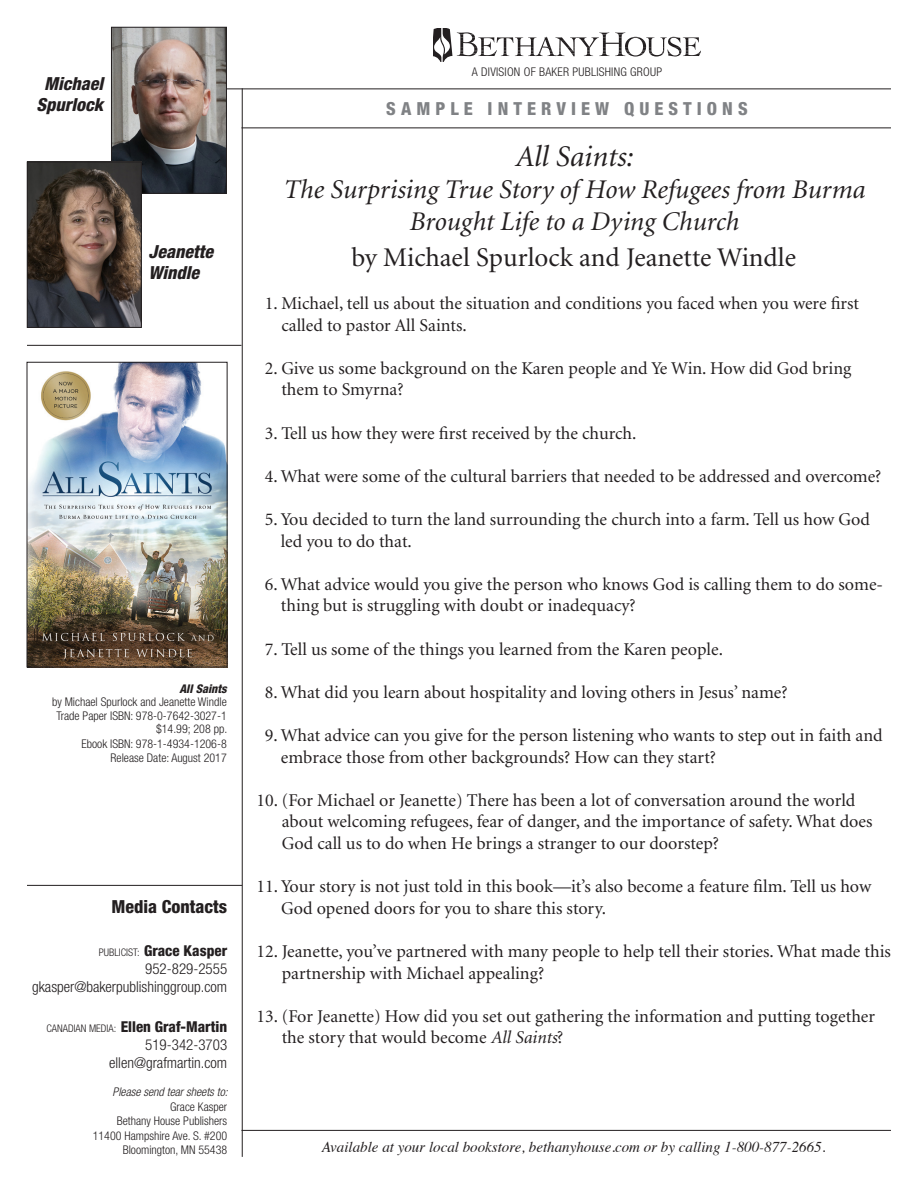
<style>
.page{position:relative;width:918px;height:1188px;background:#fff}
.page>*{position:absolute;margin:0;border:0;box-sizing:border-box;transform-origin:0 0}
.Head_2{font:italic 30px "Minion";color:#231f20}
.Head_2-2{font:italic 27px/32.4px "Minion";color:#231f20;text-align:center}
.Head_2-3{font:27px "Minion";color:#231f20}
.Body_text{font:18px/21.6px "Minion";color:#231f20}
.Book_Title{font:italic 800 condensed 18px/21px "Helvetica Neue";color:#231f20;text-align:center}
.t1{font:800 condensed 18px "Helvetica Neue";letter-spacing:.28em;color:#808285}
.t2{font:800 condensed 18px "Helvetica Neue";color:#231f20}
.t3{font:300 condensed 15px "Helvetica Neue";color:#231f20}
.t4{font:italic 15px "Times";color:#231f20}
.t5{font:800 condensed 15px "Helvetica Neue";color:#231f20}
.Book_ID{font:300 condensed 12px "Helvetica Neue";color:#231f20}
.Book_ID-2{font:300 condensed 12px "Helvetica Neue";letter-spacing:.02em;color:#231f20}
.t6{font:italic 300 condensed 12px "Helvetica Neue";color:#231f20}
.Book_Title-2{font:italic 800 condensed 12px "Helvetica Neue";color:#231f20}
.t7{font:5.55px "Cochin";letter-spacing:-.04em;color:#231f20}
.s1{font-weight:300;font-size:10.5px}
.s2{font-style:italic}
</style>
<div class="page">
<svg style="left:434px;top:28px;width:266px;height:34px"></svg>
<img style="left:29px;top:364px;width:196px;height:301px">
<div style="left:27px;top:362px;width:200px;height:305px;border:1px solid #231f20"></div>
<hr style="left:241px;top:1130px;width:650px;height:1px;background:#231f20">
<hr style="left:27px;top:345px;width:215px;height:1px;background:#231f20">
<hr style="left:242px;top:88px;width:1px;height:1069px;background:#231f20">
<hr style="left:241px;top:128px;width:650px;height:1px;background:#231f20">
<hr style="left:227px;top:89px;width:664px;height:1px;background:#231f20">
<hr style="left:27px;top:885px;width:215px;height:1px;background:#231f20">
<img style="left:113px;top:29px;width:112px;height:162px">
<div style="left:111px;top:27px;width:116px;height:166px;border:1px solid #231f20"></div>
<img style="left:29px;top:164px;width:111px;height:162px">
<div style="left:27px;top:162px;width:115px;height:166px;border:1px solid #231f20"></div>
<p class="Book_Title" style="left:37px;top:73px;width:68px">Michael<br>Spurlock</p>
<p class="Book_Title" style="left:149px;top:241px;width:66px;text-align:left">Jeanette<br>Windle</p>
<p class="Book_Title-2" style="left:179px;top:681px;width:49px">All Saints</p>
<p class="Book_ID" style="left:52px;top:695px;width:176px">by Michael Spurlock and Jeanette Windle</p>
<p class="Book_ID" style="left:56px;top:708px;width:172px">Trade Paper ISBN: 978-0-7642-3027-1</p>
<p class="Book_ID" style="left:156px;top:722px;width:73px">$14.99; 208 pp.</p>
<p class="Book_ID" style="left:82px;top:737px;width:147px">Ebook ISBN: 978-1-4934-1206-8</p>
<p class="Book_ID" style="left:111px;top:750px;width:118px">Release Date: August 2017</p>
<p class="t2" style="left:112px;top:895px;width:117px">Media Contacts</p>
<p class="t5" style="left:99px;top:941px;width:130px"><span class="s1">PUBLICIST:</span> Grace Kasper</p>
<p class="t3" style="left:145px;top:960px;width:83px">952-829-2555</p>
<p class="t3" style="left:32px;top:978px;width:197px">gkasper@bakerpublishinggroup.com</p>
<p class="t5" style="left:46px;top:1017px;width:182px"><span class="s1">CANADIAN MEDIA:</span> Ellen Graf-Martin</p>
<p class="t3" style="left:145px;top:1036px;width:83px">519-342-3703</p>
<p class="t3" style="left:109px;top:1054px;width:120px">ellen@grafmartin.com</p>
<p class="t6" style="left:113px;top:1085px;width:117px">Please send tear sheets to:</p>
<p class="Book_ID" style="left:170px;top:1100px;width:59px">Grace Kasper</p>
<p class="Book_ID" style="left:117px;top:1114px;width:112px">Bethany House Publishers</p>
<p class="Book_ID" style="left:93px;top:1128px;width:136px">11400 Hampshire Ave. S. #200</p>
<p class="Book_ID" style="left:123px;top:1143px;width:106px">Bloomington, MN 55438</p>
<p class="Book_ID-2" style="left:472px;top:65px;width:192px">A DIVISION OF BAKER PUBLISHING GROUP</p>
<p class="t1" style="left:386px;top:97px;width:363px">SAMPLE INTERVIEW QUESTIONS</p>
<p class="Head_2" style="left:515px;top:141px;width:120px">All Saints:</p>
<p class="Head_2-2" style="left:283px;top:174px;width:583px">The Surprising True Story of How Refugees from Burma<br>Brought Life to a Dying Church</p>
<p class="Head_2-3" style="left:351px;top:244px;width:446px">by Michael Spurlock and Jeanette Windle</p>
<p class="Body_text" style="left:281px;top:293px;width:579px;text-indent:-17px">1. Michael, tell us about the situation and conditions you faced when you were first called to pastor All Saints.</p>
<p class="Body_text" style="left:281px;top:358px;width:572px;text-indent:-17px">2. Give us some background on the Karen people and Ye Win. How did God bring them to Smyrna?</p>
<p class="Body_text" style="left:265px;top:423px;width:373px">3. Tell us how they were first received by the church.</p>
<p class="Body_text" style="left:265px;top:466px;width:618px">4. What were some of the cultural barriers that needed to be addressed and overcome?</p>
<p class="Body_text" style="left:281px;top:509px;width:591px;text-indent:-16px">5. You decided to turn the land surrounding the church into a farm. Tell us how God led you to do that.</p>
<p class="Body_text" style="left:281px;top:574px;width:604px;text-indent:-16px">6. What advice would you give the person who knows God is calling them to do some&shy;thing but is struggling with doubt or inadequacy?</p>
<p class="Body_text" style="left:265px;top:639px;width:460px">7. Tell us some of the things you learned from the Karen people.</p>
<p class="Body_text" style="left:265px;top:682px;width:524px">8. What did you learn about hospitality and loving others in Jesus’ name?</p>
<p class="Body_text" style="left:281px;top:725px;width:603px;text-indent:-16px">9. What advice can you give for the person listening who wants to step out in faith and embrace those from other backgrounds? How can they start?</p>
<p class="Body_text" style="left:282px;top:790px;width:592px;text-indent:-25px">10. (For Michael or Jeanette) There has been a lot of conversation around the world about welcoming refugees, fear of danger, and the importance of safety. What does<br>God call us to do when He brings a stranger to our doorstep?</p>
<p class="Body_text" style="left:281px;top:876px;width:592px;text-indent:-25px">11. Your story is not just told in this book—it’s also become a feature film. Tell us how<br>God opened doors for you to share this story.</p>
<p class="Body_text" style="left:282px;top:941px;width:611px;text-indent:-25px">12. Jeanette, you’ve partnered with many people to help tell their stories. What made this partnership with Michael appealing?</p>
<p class="Body_text" style="left:282px;top:1006px;width:595px;text-indent:-25px">13. (For Jeanette) How did you set out gathering the information and putting together the story that would become <span class="s2">All Saints</span>?</p>
<p class="t7" style="left:761px;top:253px;width:28px">and weights.</p>
<p class="t4" style="left:322px;top:1134px;width:505px">Available at your local bookstore, bethanyhouse.com or by calling 1-800-877-2665.</p>
</div>
